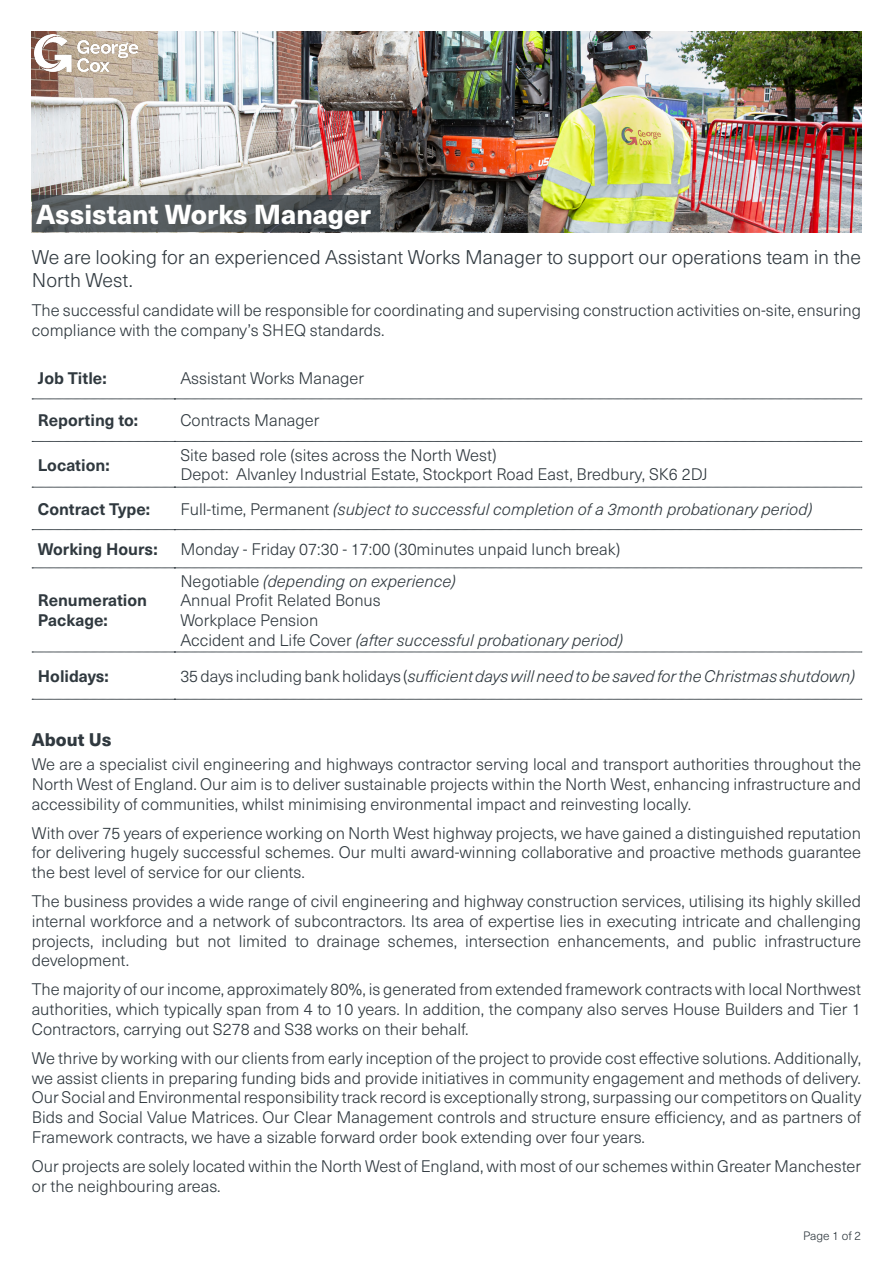
<style>
.page{position:relative;width:893px;height:1263px;background:#fff}
.page>*{position:absolute;margin:0;border:0;box-sizing:border-box;transform-origin:0 0}
.Job_Title{font:800 27px "Neue Haas Unica W1 G";color:#fff}
.t1{font:300 19.5px/23.4px "Neue Haas Unica W1 G";color:#30393f}
.Heading{font:800 18px "Neue Haas Unica W1 G";color:#30393f}
.t2{font:300 16.5px/19.8px "Neue Haas Unica W1 G";color:#30393f;text-align:justify}
.t3{font:italic 300 16.5px "Neue Haas Unica W1 G";color:#30393f}
.t4{font:700 16.5px/19.8px "Neue Haas Unica W1 G";color:#30393f}
.t5{font:300 12px "Neue Haas Unica W1 G";color:#30393f}
.s1{font-style:normal}
</style>
<div class="page">
<img style="left:32px;top:32px;width:829px;height:200px">
<svg style="left:32px;top:399px;width:830px;height:1px"></svg>
<svg style="left:32px;top:441px;width:830px;height:1px"></svg>
<svg style="left:32px;top:487px;width:830px;height:1px"></svg>
<svg style="left:32px;top:529px;width:830px;height:1px"></svg>
<svg style="left:32px;top:568px;width:830px;height:1px"></svg>
<svg style="left:32px;top:652px;width:830px;height:1px"></svg>
<svg style="left:32px;top:699px;width:830px;height:1px"></svg>
<img style="left:34px;top:34px;width:104px;height:37px">
<svg style="left:32px;top:195px;width:347px;height:37px;background:#50575a"></svg>
<p class="Job_Title" style="left:36px;top:193px;width:336px">Assistant Works Manager</p>
<p class="t1" style="left:32px;top:244px;width:831px">We are looking for an experienced Assistant Works Manager to support our operations team in the<br>North West.</p>
<p class="t2" style="left:32px;top:299px;width:831px">The successful candidate will be responsible for coordinating and supervising construction activities on-site, ensuring compliance with the company’s SHEQ standards.</p>
<p class="t4" style="left:38px;top:367px;width:70px">Job Title:</p>
<p class="t2" style="left:180px;top:367px;width:185px">Assistant Works Manager</p>
<p class="t4" style="left:38px;top:410px;width:102px">Reporting to:</p>
<p class="t2" style="left:180px;top:410px;width:141px">Contracts Manager</p>
<p class="t4" style="left:38px;top:454px;width:73px">Location:</p>
<p class="t2" style="left:180px;top:444px;width:318px">Site based role (sites across the North West)</p>
<p class="t2" style="left:180px;top:464px;width:529px">Depot: Alvanley Industrial Estate, Stockport Road East, Bredbury, SK6 2DJ</p>
<p class="t4" style="left:38px;top:498px;width:114px">Contract Type:</p>
<p class="t3" style="left:180px;top:497px;width:633px"><span class="s1">Full-time, Permanent</span> (subject to successful completion of a 3month probationary period)</p>
<p class="t4" style="left:38px;top:538px;width:121px">Working Hours:</p>
<p class="t2" style="left:180px;top:538px;width:441px">Monday - Friday 07:30 - 17:00 (30minutes unpaid lunch break)</p>
<p class="t4" style="left:38px;top:589px;width:111px">Renumeration<br>Package:</p>
<p class="t3" style="left:180px;top:569px;width:277px"><span class="s1">Negotiable</span> (depending on experience)</p>
<p class="t2" style="left:180px;top:590px;width:202px">Annual Profit Related Bonus</p>
<p class="t2" style="left:180px;top:610px;width:140px">Workplace Pension</p>
<p class="t3" style="left:180px;top:628px;width:444px"><span class="s1">Accident and Life Cover</span> (after successful probationary period)</p>
<p class="t4" style="left:38px;top:665px;width:72px">Holidays:</p>
<p class="t3" style="left:180px;top:664px;width:676px"><span class="s1">35 days including bank holidays (</span>sufficient days will need to be saved for the Christmas shutdown)</p>
<p class="Heading" style="left:32px;top:726px;width:81px">About Us</p>
<p class="t2" style="left:32px;top:754px;width:831px">We are a specialist civil engineering and highways contractor serving local and transport authorities throughout the North West of England. Our aim is to deliver sustainable projects within the North West, enhancing infrastructure and accessibility of communities, whilst minimising environmental impact and reinvesting locally.</p>
<p class="t2" style="left:32px;top:822px;width:831px">With over 75 years of experience working on North West highway projects, we have gained a distinguished reputation for delivering hugely successful schemes. Our multi award-winning collaborative and proactive methods guarantee the best level of service for our clients.</p>
<p class="t2" style="left:32px;top:890px;width:831px">The business provides a wide range of civil engineering and highway construction services, utilising its highly skilled internal workforce and a network of subcontractors. Its area of expertise lies in executing intricate and challenging projects, including but not limited to drainage schemes, intersection enhancements, and public infrastructure development.</p>
<p class="t2" style="left:32px;top:979px;width:831px">The majority of our income, approximately 80%, is generated from extended framework contracts with local Northwest authorities, which typically span from 4 to 10 years. In addition, the company also serves House Builders and Tier 1<br>Contractors, carrying out S278 and S38 works on their behalf.</p>
<p class="t2" style="left:32px;top:1047px;width:831px">We thrive by working with our clients from early inception of the project to provide cost effective solutions. Additionally, we assist clients in preparing funding bids and provide initiatives in community engagement and methods of delivery.</p>
<p class="t2" style="left:32px;top:1087px;width:831px">Our Social and Environmental responsibility track record is exceptionally strong, surpassing our competitors on Quality Bids and Social Value Matrices. Our Clear Management controls and structure ensure efficiency, and as partners of Framework contracts, we have a sizable forward order book extending over four years.</p>
<p class="t2" style="left:32px;top:1155px;width:831px">Our projects are solely located within the North West of England, with most of our schemes within Greater Manchester or the neighbouring areas.</p>
<p class="t5" style="left:803px;top:1227px;width:60px">Page 1 of 2</p>
</div>
